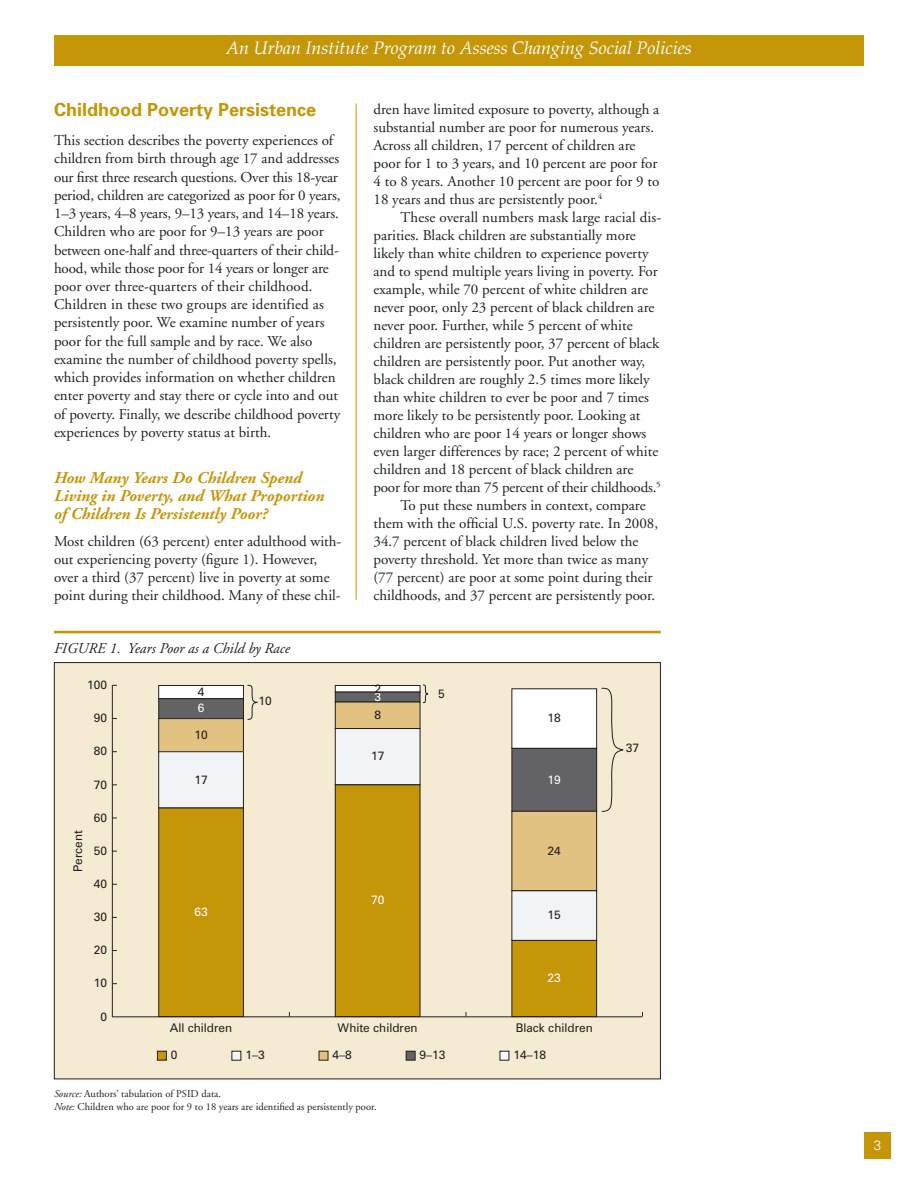
<style>
.page{position:relative;width:918px;height:1188px;background:#fff}
.page>*{position:absolute;margin:0;border:0;box-sizing:border-box;transform-origin:0 0}
.t1{font:italic 18px "Palatino";color:#fff}
.t2{font:700 18px "Univers";color:#c49608}
.t3{font:italic 700 16.5px/18px "Adobe Garamond";color:#c49608}
.t4{font:15px/18.3px "Adobe Garamond";color:#231f20}
.t5{font:italic 15px "Adobe Garamond";color:#231f20}
.t6{font:300 13.5px "Univers";color:#fff}
.t7{font:12px "Zurich BT";color:#231f20}
.t8{font:12px "Zurich BT";color:#fff}
.t9{font:10.5px/12.8px "Adobe Garamond";color:#231f20}
.s1{font-style:italic}
</style>
<div class="page">
<div style="left:54px;top:35px;width:810px;height:30px;background:#c49608"></div>
<div style="left:864px;top:1132px;width:27px;height:28px;background:#c49608"></div>
<hr style="left:356px;top:104px;width:1px;height:496px;background:#c49608">
<div style="left:54px;top:663px;width:606px;height:416px;background:#f5ebd3"></div>
<hr style="left:54px;top:631px;width:607px;height:2px;background:#c49608">
<hr style="left:112px;top:1016px;width:530px;height:1px;background:#231f20">
<hr style="left:112px;top:685px;width:1px;height:332px;background:#231f20">
<div style="left:319px;top:1051px;width:9px;height:9px;background:#e2c280"></div>
<div style="left:319px;top:1051px;width:9px;height:10px;border:1px solid #231f20"></div>
<div style="left:232px;top:1051px;width:9px;height:9px;background:#f2f3f4"></div>
<div style="left:157px;top:1051px;width:9px;height:9px;background:#c49608"></div>
<div style="left:157px;top:1051px;width:10px;height:10px;border:1px solid #231f20"></div>
<div style="left:500px;top:1051px;width:9px;height:9px;background:#fff"></div>
<div style="left:406px;top:1051px;width:9px;height:9px;background:#636366"></div>
<div style="left:406px;top:1051px;width:10px;height:10px;border:1px solid #231f20"></div>
<div style="left:159px;top:685px;width:84px;height:14px;background:#fff"></div>
<div style="left:158px;top:685px;width:86px;height:14px;border:1px solid #231f20"></div>
<div style="left:335px;top:685px;width:85px;height:7px;background:#fff"></div>
<div style="left:335px;top:685px;width:85px;height:7px;border:1px solid #231f20"></div>
<div style="left:512px;top:689px;width:85px;height:59px;background:#fff"></div>
<div style="left:159px;top:699px;width:84px;height:20px;background:#636366"></div>
<div style="left:158px;top:698px;width:86px;height:21px;border:1px solid #231f20"></div>
<div style="left:335px;top:692px;width:85px;height:10px;background:#636366"></div>
<div style="left:335px;top:692px;width:85px;height:10px;border:1px solid #231f20"></div>
<div style="left:512px;top:748px;width:85px;height:63px;background:#636366"></div>
<div style="left:512px;top:748px;width:85px;height:64px;border:1px solid #231f20"></div>
<div style="left:159px;top:719px;width:84px;height:33px;background:#e2c280"></div>
<div style="left:158px;top:718px;width:86px;height:34px;border:1px solid #231f20"></div>
<div style="left:335px;top:702px;width:85px;height:27px;background:#e2c280"></div>
<div style="left:512px;top:811px;width:85px;height:80px;background:#e2c280"></div>
<div style="left:512px;top:811px;width:85px;height:80px;border:1px solid #231f20"></div>
<div style="left:159px;top:752px;width:84px;height:56px;background:#f2f3f4"></div>
<div style="left:158px;top:751px;width:86px;height:57px;border:1px solid #231f20"></div>
<div style="left:335px;top:729px;width:85px;height:56px;background:#f2f3f4"></div>
<div style="left:335px;top:728px;width:85px;height:57px;border:1px solid #231f20"></div>
<div style="left:512px;top:891px;width:85px;height:49px;background:#f2f3f4"></div>
<div style="left:512px;top:890px;width:85px;height:51px;border:1px solid #231f20"></div>
<div style="left:159px;top:808px;width:84px;height:209px;background:#c49608"></div>
<div style="left:158px;top:808px;width:86px;height:209px;border:1px solid #231f20"></div>
<div style="left:335px;top:785px;width:85px;height:232px;background:#c49608"></div>
<div style="left:335px;top:784px;width:85px;height:233px;border:1px solid #231f20"></div>
<div style="left:512px;top:940px;width:85px;height:77px;background:#c49608"></div>
<div style="left:512px;top:940px;width:85px;height:77px;border:1px solid #231f20"></div>
<svg style="left:247px;top:685px;width:11px;height:35px"></svg>
<svg style="left:423px;top:684px;width:6px;height:20px"></svg>
<svg style="left:601px;top:687px;width:23px;height:125px"></svg>
<p class="t1" style="left:226px;top:41px;width:467px">An Urban Institute Program to Assess Changing Social Policies</p>
<p class="t2" style="left:54px;top:103px;width:264px">Childhood Poverty Persistence</p>
<p class="t4" style="left:54px;top:133px;width:288px">This section describes the poverty experiences of children from birth through age 17 and addresses our first three research questions. Over this 18-year period, children are categorized as poor for 0 years, 1–3 years, 4–8 years, 9–13 years, and 14–18 years.<br>Children who are poor for 9–13 years are poor between one-half and three-quarters of their child&shy;hood, while those poor for 14 years or longer are poor over three-quarters of their childhood.<br>Children in these two groups are identified as persistently poor. We examine number of years poor for the full sample and by race. We also examine the number of childhood poverty spells, which provides information on whether children enter poverty and stay there or cycle into and out of poverty. Finally, we describe childhood poverty experiences by poverty status at birth.</p>
<p class="t3" style="left:54px;top:471px;width:272px">How Many Years Do Children Spend<br>Living in Poverty, and What Proportion of Children Is Persistently Poor?</p>
<p class="t4" style="left:54px;top:534px;width:289px">Most children (63 percent) enter adulthood with&shy;out experiencing poverty (figure 1). However, over a third (37 percent) live in poverty at some point during their childhood. Many of these chil-</p>
<p class="t5" style="left:54px;top:643px;width:238px">FIGURE 1. Years Poor as a Child by Race</p>
<p class="t7" style="left:87px;top:680px;width:21px">100</p>
<p class="t7" style="left:94px;top:714px;width:15px">90</p>
<p class="t7" style="left:94px;top:747px;width:15px">80</p>
<p class="t7" style="left:94px;top:780px;width:15px">70</p>
<p class="t7" style="left:74px;top:872px;width:43px;rotate:-90deg">Percent</p>
<p class="t7" style="left:94px;top:813px;width:15px">60</p>
<p class="t7" style="left:94px;top:846px;width:15px">50</p>
<p class="t7" style="left:94px;top:879px;width:15px">40</p>
<p class="t7" style="left:94px;top:913px;width:15px">30</p>
<p class="t7" style="left:94px;top:946px;width:15px">20</p>
<p class="t7" style="left:94px;top:979px;width:15px">10</p>
<p class="t7" style="left:100px;top:1012px;width:8px">0</p>
<p class="t7" style="left:198px;top:687px;width:8px">4</p>
<p class="t8" style="left:198px;top:704px;width:8px">6</p>
<p class="t7" style="left:194px;top:730px;width:15px">10</p>
<p class="t7" style="left:194px;top:775px;width:15px">17</p>
<p class="t8" style="left:194px;top:907px;width:15px">63</p>
<p class="t7" style="left:259px;top:697px;width:15px">10</p>
<p class="t4" style="left:374px;top:102px;width:287px">dren have limited exposure to poverty, although a substantial number are poor for numerous years.<br>Across all children, 17 percent of children are poor for 1 to 3 years, and 10 percent are poor for 4 to 8 years. Another 10 percent are poor for 9 to 18 years and thus are persistently poor.<sup>4</sup></p>
<p class="t4" style="left:400px;top:210px;width:262px">These overall numbers mask large racial dis-</p>
<p class="t4" style="left:374px;top:228px;width:264px">parities. Black children are substantially more</p>
<p class="t4" style="left:374px;top:246px;width:277px">likely than white children to experience poverty</p>
<p class="t4" style="left:374px;top:264px;width:286px">and to spend multiple years living in poverty. For</p>
<p class="t4" style="left:374px;top:282px;width:276px">example, while 70 percent of white children are</p>
<p class="t4" style="left:374px;top:300px;width:282px">never poor, only 23 percent of black children are</p>
<p class="t4" style="left:374px;top:318px;width:261px">never poor. Further, while 5 percent of white</p>
<p class="t4" style="left:374px;top:336px;width:288px">children are persistently poor, 37 percent of black</p>
<p class="t4" style="left:374px;top:354px;width:273px">children are persistently poor. Put another way,</p>
<p class="t4" style="left:374px;top:372px;width:278px">black children are roughly 2.5 times more likely</p>
<p class="t4" style="left:374px;top:390px;width:277px">than white children to ever be poor and 7 times</p>
<p class="t4" style="left:374px;top:408px;width:269px">more likely to be persistently poor. Looking at</p>
<p class="t4" style="left:374px;top:426px;width:274px">children who are poor 14 years or longer shows</p>
<p class="t4" style="left:374px;top:444px;width:286px">even larger differences by race; 2 percent of white</p>
<p class="t4" style="left:374px;top:462px;width:261px">children and 18 percent of black children are</p>
<p class="t4" style="left:374px;top:480px;width:289px">poor for more than 75 percent of their childhoods.<sup>5</sup></p>
<p class="t4" style="left:400px;top:498px;width:247px">To put these numbers in context, compare</p>
<p class="t4" style="left:374px;top:516px;width:286px">them with the official U.S. poverty rate. In 2008,</p>
<p class="t4" style="left:374px;top:534px;width:267px">34.7 percent of black children lived below the</p>
<p class="t4" style="left:374px;top:552px;width:276px">poverty threshold. Yet more than twice as many</p>
<p class="t4" style="left:374px;top:570px;width:281px">(77 percent) are poor at some point during their</p>
<p class="t4" style="left:374px;top:588px;width:283px">childhoods, and 37 percent are persistently poor.</p>
<p class="t7" style="left:374px;top:684px;width:8px">2</p>
<p class="t8" style="left:374px;top:692px;width:8px">3</p>
<p class="t7" style="left:374px;top:710px;width:8px">8</p>
<p class="t7" style="left:371px;top:752px;width:15px">17</p>
<p class="t8" style="left:371px;top:896px;width:15px">70</p>
<p class="t7" style="left:438px;top:689px;width:8px">5</p>
<p class="t7" style="left:548px;top:714px;width:15px">18</p>
<p class="t8" style="left:548px;top:775px;width:15px">19</p>
<p class="t7" style="left:548px;top:846px;width:15px">24</p>
<p class="t7" style="left:548px;top:911px;width:15px">15</p>
<p class="t8" style="left:548px;top:974px;width:15px">23</p>
<p class="t7" style="left:626px;top:744px;width:15px">37</p>
<p class="t7" style="left:170px;top:1023px;width:64px">All children</p>
<p class="t7" style="left:338px;top:1023px;width:82px">White children</p>
<p class="t7" style="left:516px;top:1023px;width:79px">Black children</p>
<p class="t7" style="left:171px;top:1051px;width:8px">0</p>
<p class="t7" style="left:245px;top:1051px;width:21px">1–3</p>
<p class="t7" style="left:333px;top:1051px;width:21px">4–8</p>
<p class="t7" style="left:420px;top:1051px;width:27px">9–13</p>
<p class="t7" style="left:513px;top:1051px;width:34px">14–18</p>
<p class="t9" style="left:54px;top:1089px;width:324px"><span class="s1">Source:</span> Authors’ tabulation of PSID data.<br><span class="s1">Note:</span> Children who are poor for 9 to 18 years are identified as persistently poor.</p>
<p class="t6" style="left:874px;top:1140px;width:9px">3</p>
</div>
